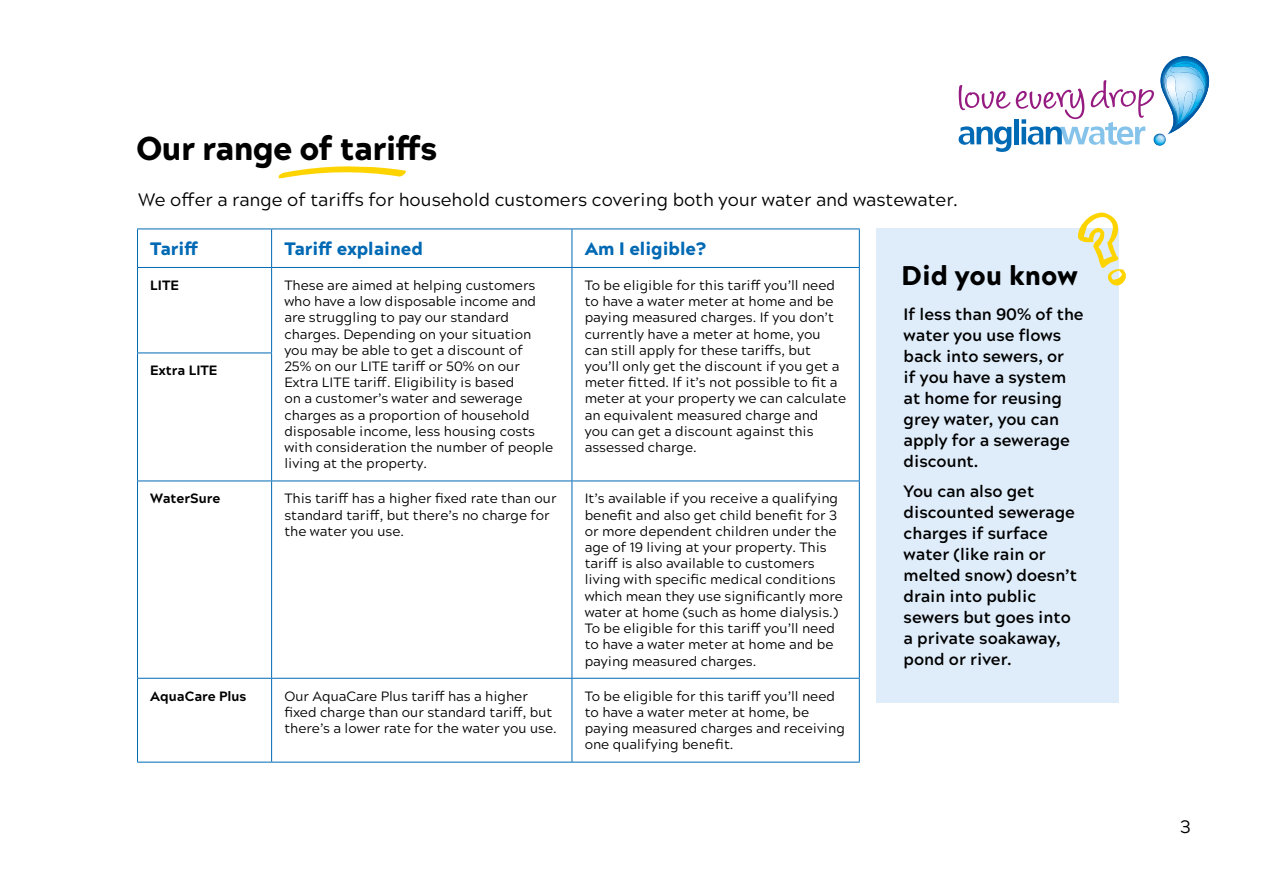
<style>
.page{position:relative;width:1263px;height:893px;background:#fff}
.page>*{position:absolute;margin:0;border:0;box-sizing:border-box;transform-origin:0 0}
.t1{font:900 33px "Acherus Grotesque";letter-spacing:-.02em;color:#000}
.t2{font:900 27px "Acherus Grotesque";color:#000}
.t3{font:18px "Acherus Grotesque";color:#000}
.t4{font:900 18px "Acherus Grotesque";color:#0069b4}
.t5{font:700 16.5px/21px "Acherus Grotesque";color:#000}
.t6{font:13.5px/16.2px "Acherus Grotesque";color:#000}
.t7{font:800 13.5px "Acherus Grotesque";color:#000}
</style>
<div class="page">
<div style="left:876px;top:228px;width:242px;height:475px;background:#dfedfa"></div>
<svg style="left:278px;top:166px;width:128px;height:13px"></svg>
<svg style="left:958px;top:56px;width:251px;height:96px"></svg>
<svg style="left:1078px;top:213px;width:48px;height:73px"></svg>
<hr style="left:137px;top:229px;width:135px;height:1px;background:#0069b4">
<hr style="left:137px;top:229px;width:1px;height:38px;background:#0069b4">
<hr style="left:272px;top:229px;width:300px;height:1px;background:#0069b4">
<hr style="left:271px;top:229px;width:1px;height:38px;background:#0069b4">
<hr style="left:572px;top:229px;width:288px;height:1px;background:#0069b4">
<hr style="left:572px;top:229px;width:1px;height:38px;background:#0069b4">
<hr style="left:859px;top:229px;width:1px;height:38px;background:#0069b4">
<hr style="left:137px;top:267px;width:135px;height:1px;background:#0069b4">
<hr style="left:137px;top:268px;width:1px;height:85px;background:#0069b4">
<hr style="left:272px;top:267px;width:300px;height:1px;background:#0069b4">
<hr style="left:271px;top:268px;width:1px;height:85px;background:#0069b4">
<hr style="left:137px;top:353px;width:1px;height:128px;background:#0069b4">
<hr style="left:271px;top:353px;width:1px;height:128px;background:#0069b4">
<hr style="left:572px;top:267px;width:288px;height:1px;background:#0069b4">
<hr style="left:572px;top:268px;width:1px;height:85px;background:#0069b4">
<hr style="left:859px;top:268px;width:1px;height:85px;background:#0069b4">
<hr style="left:572px;top:353px;width:1px;height:128px;background:#0069b4">
<hr style="left:859px;top:353px;width:1px;height:128px;background:#0069b4">
<hr style="left:137px;top:353px;width:135px;height:1px;background:#0069b4">
<hr style="left:137px;top:481px;width:135px;height:1px;background:#0069b4">
<hr style="left:137px;top:481px;width:1px;height:197px;background:#0069b4">
<hr style="left:272px;top:481px;width:300px;height:1px;background:#0069b4">
<hr style="left:271px;top:481px;width:1px;height:197px;background:#0069b4">
<hr style="left:572px;top:481px;width:288px;height:1px;background:#0069b4">
<hr style="left:572px;top:481px;width:1px;height:197px;background:#0069b4">
<hr style="left:859px;top:481px;width:1px;height:197px;background:#0069b4">
<hr style="left:137px;top:678px;width:135px;height:1px;background:#0069b4">
<hr style="left:137px;top:679px;width:1px;height:83px;background:#0069b4">
<hr style="left:272px;top:678px;width:300px;height:1px;background:#0069b4">
<hr style="left:271px;top:679px;width:1px;height:83px;background:#0069b4">
<hr style="left:572px;top:678px;width:288px;height:1px;background:#0069b4">
<hr style="left:572px;top:679px;width:1px;height:83px;background:#0069b4">
<hr style="left:859px;top:679px;width:1px;height:83px;background:#0069b4">
<hr style="left:137px;top:762px;width:135px;height:1px;background:#0069b4">
<hr style="left:272px;top:762px;width:300px;height:1px;background:#0069b4">
<hr style="left:572px;top:762px;width:288px;height:1px;background:#0069b4">
<h1 class="t1" style="left:136px;top:120px;width:303px">Our range of tariffs</h1>
<h3 class="t3" style="left:138px;top:185px;width:821px">We offer a range of tariffs for household customers covering both your water and wastewater.</h3>
<h3 class="t4" style="left:150px;top:233px;width:49px">Tariff</h3>
<h3 class="t4" style="left:284px;top:233px;width:140px">Tariff explained</h3>
<h3 class="t4" style="left:585px;top:233px;width:123px">Am I eligible?</h3>
<p class="t7" style="left:150px;top:274px;width:30px">LITE</p>
<p class="t6" style="left:284px;top:276px;width:270px">These are aimed at helping customers who have a low disposable income and are struggling to pay our standard charges. Depending on your situation you may be able to get a discount of<br>25% on our LITE tariff or 50% on our Extra LITE tariff. Eligibility is based<br>on a customer’s water and sewerage charges as a proportion of household disposable income, less housing costs with consideration the number of people living at the property.</p>
<p class="t6" style="left:585px;top:276px;width:263px">To be eligible for this tariff you’ll need to have a water meter at home and be paying measured charges. If you don’t currently have a meter at home, you can still apply for these tariffs, but you’ll only get the discount if you get a meter fitted. If it’s not possible to fit a meter at your property we can calculate an equivalent measured charge and<br>you can get a discount against this assessed charge.</p>
<p class="t7" style="left:150px;top:359px;width:69px">Extra LITE</p>
<p class="t7" style="left:150px;top:487px;width:72px">WaterSure</p>
<p class="t6" style="left:284px;top:490px;width:274px">This tariff has a higher fixed rate than our standard tariff, but there’s no charge for the water you use.</p>
<p class="t6" style="left:585px;top:490px;width:260px">It’s available if you receive a qualifying benefit and also get child benefit for 3 or more dependent children under the age of 19 living at your property. This tariff is also available to customers living with specific medical conditions which mean they use significantly more water at home (such as home dialysis.)<br>To be eligible for this tariff you’ll need to have a water meter at home and be paying measured charges.</p>
<p class="t7" style="left:150px;top:684px;width:98px">AquaCare Plus</p>
<p class="t6" style="left:284px;top:687px;width:274px">Our AquaCare Plus tariff has a higher fixed charge than our standard tariff, but there’s a lower rate for the water you use.</p>
<p class="t6" style="left:585px;top:687px;width:262px">To be eligible for this tariff you’ll need to have a water meter at home, be paying measured charges and receiving one qualifying benefit.</p>
<h2 class="t2" style="left:901px;top:252px;width:178px">Did you know</h2>
<p class="t5" style="left:904px;top:303px;width:182px">If less than 90% of the water you use flows back into sewers, or<br>if you have a system at home for reusing grey water, you can apply for a sewerage discount.</p>
<p class="t5" style="left:904px;top:480px;width:175px">You can also get discounted sewerage charges if surface water (like rain or melted snow) doesn’t drain into public sewers but goes into a private soakaway, pond or river.</p>
<h3 class="t3" style="left:1180px;top:811px;width:12px">3</h3>
</div>
